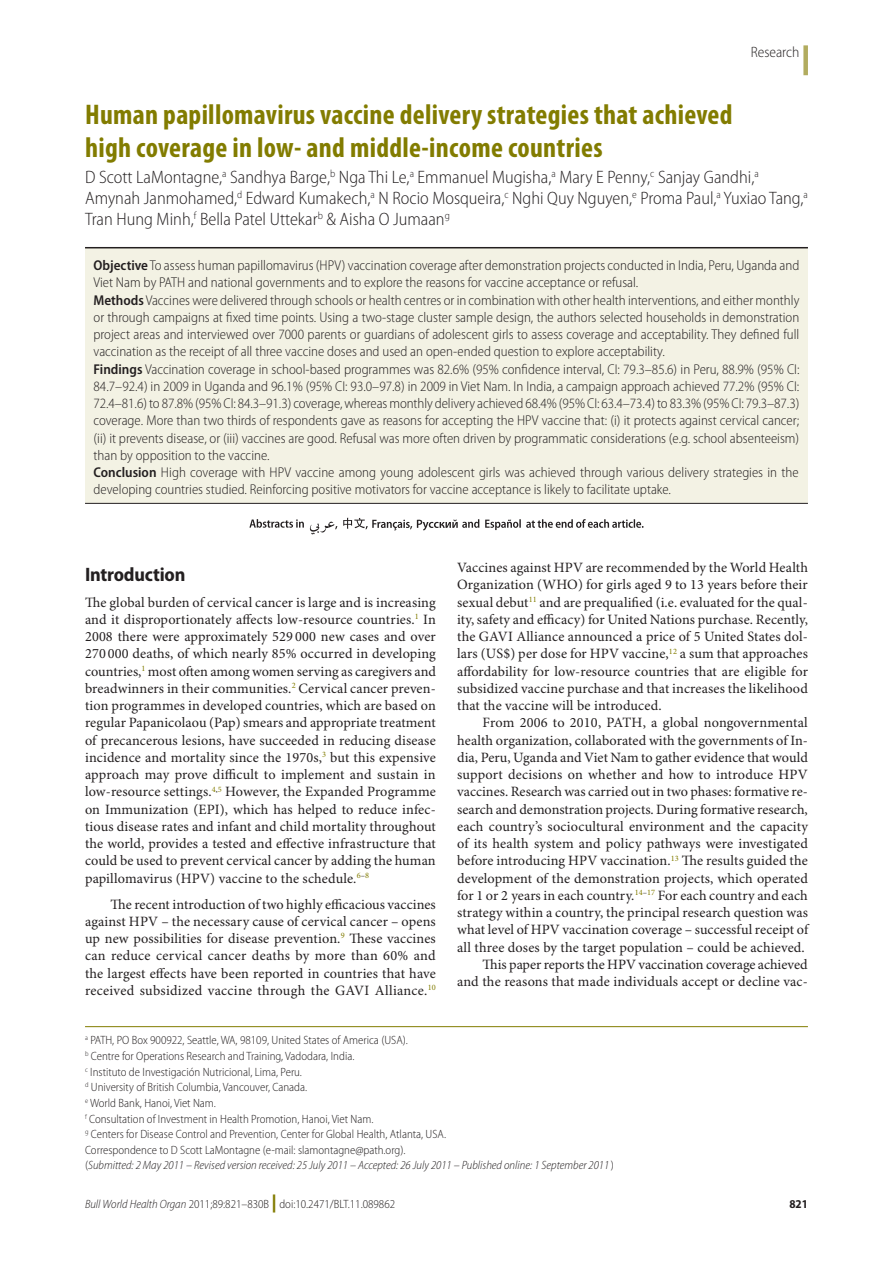
<style>
.page{position:relative;width:893px;height:1263px;background:#fff}
.page>*{position:absolute;margin:0;border:0;box-sizing:border-box;transform-origin:0 0}
.Article_Title{font:700 condensed 28.5px/33.8px "Myriad Pro";letter-spacing:.01em;color:#827c00}
.Head_1{font:700 semi-condensed 19.5px "Myriad Pro";letter-spacing:-.01em;color:#231f20}
.Authors{font:300 semi-condensed 18px/21px "Myriad Pro";color:#231f20}
.Section_Title{font:300 semi-condensed 15px "Myriad Pro";color:#231f20}
.Para_Ind{font:14.25px/17.2px "Minion Pro";letter-spacing:.01em;color:#231f20;text-align:justify}
.Abstract_No_Ind{font:300 semi-condensed 14.25px/17.2px "Myriad Pro";color:#231f20}
.Para_No_Ind{font:14.25px/17.2px "Minion Pro";letter-spacing:.01em;color:#231f20;text-align:justify}
.Affiliations{font:300 semi-condensed 12px "Myriad Pro";color:#231f20}
.Submission_info{font:italic 300 semi-condensed 12px "Myriad Pro";color:#231f20}
.t1{font:700 semi-condensed 12px "Myriad Pro";color:#231f20}
.s1{font-weight:600}
.s2{font-style:normal}
.s3{font-style:italic}
.s4{font-weight:900;font-stretch:normal;font-size:18px;color:#827c00}
</style>
<div class="page">
<div style="left:803px;top:45px;width:5px;height:30px;background:#b2ac5f"></div>
<div style="left:85px;top:247px;width:723px;height:256px;background:#f3f2e4"></div>
<hr style="left:85px;top:1026px;width:723px;height:1px;background:#827c00">
<hr style="left:85px;top:247px;width:723px;height:1px;background:#231f20">
<hr style="left:85px;top:503px;width:723px;height:1px;background:#231f20">
<svg style="left:310px;top:518px;width:334px;height:17px"></svg>
<svg style="left:249px;top:519px;width:55px;height:9px"></svg>
<p class="Section_Title" style="left:751px;top:44px;width:50px">Research</p>
<p class="Article_Title" style="left:85px;top:98px;width:649px">Human papillomavirus vaccine delivery strategies that achieved high coverage in low- and middle-income countries</p>
<p class="Authors" style="left:85px;top:167px;width:724px">D Scott LaMontagne,<sup>a</sup> Sandhya Barge,<sup>b</sup> Nga Thi Le,<sup>a</sup> Emmanuel Mugisha,<sup>a</sup> Mary E Penny,<sup>c</sup> Sanjay Gandhi,<sup>a<br></sup>Amynah Janmohamed,<sup>d</sup> Edward Kumakech,<sup>a</sup> N Rocio Mosqueira,<sup>c</sup> Nghi Quy Nguyen,<sup>e</sup> Proma Paul,<sup>a</sup> Yuxiao Tang,<sup>a<br></sup>Tran Hung Minh,<sup>f</sup> Bella Patel Uttekar<sup>b</sup> &amp; Aisha O Jumaan<sup>g</sup></p>
<p class="Abstract_No_Ind" style="left:94px;top:257px;width:707px"><span class="s1">Objective</span> To assess human papillomavirus (HPV) vaccination coverage after demonstration projects conducted in India, Peru, Uganda and<br>Viet Nam by PATH and national governments and to explore the reasons for vaccine acceptance or refusal.</p>
<p class="Abstract_No_Ind" style="left:94px;top:292px;width:707px;text-align:justify"><span class="s1">Methods</span> Vaccines were delivered through schools or health centres or in combination with other health interventions, and either monthly or through campaigns at fixed time points. Using a two-stage cluster sample design, the authors selected households in demonstration project areas and interviewed over 7000 parents or guardians of adolescent girls to assess coverage and acceptability. They defined full vaccination as the receipt of all three vaccine doses and used an open-ended question to explore acceptability.</p>
<p class="Abstract_No_Ind" style="left:94px;top:361px;width:707px;text-align:justify"><span class="s1">Findings</span> Vaccination coverage in school-based programmes was 82.6% (95% confidence interval, CI: 79.3–85.6) in Peru, 88.9% (95% CI:<br>84.7–92.4) in 2009 in Uganda and 96.1% (95% CI: 93.0–97.8) in 2009 in Viet Nam. In India, a campaign approach achieved 77.2% (95% CI:<br>72.4–81.6) to 87.8% (95% CI: 84.3–91.3) coverage, whereas monthly delivery achieved 68.4% (95% CI: 63.4–73.4) to 83.3% (95% CI: 79.3–87.3) coverage. More than two thirds of respondents gave as reasons for accepting the HPV vaccine that: (i) it protects against cervical cancer; (ii) it prevents disease, or (iii) vaccines are good. Refusal was more often driven by programmatic considerations (e.g. school absenteeism) than by opposition to the vaccine.</p>
<p class="Abstract_No_Ind" style="left:94px;top:464px;width:707px"><span class="s1">Conclusion</span> High coverage with HPV vaccine among young adolescent girls was achieved through various delivery strategies in the developing countries studied. Reinforcing positive motivators for vaccine acceptance is likely to facilitate uptake.</p>
<p class="Head_1" style="left:85px;top:563px;width:102px">Introduction</p>
<p class="Para_No_Ind" style="left:85px;top:594px;width:352px">The global burden of cervical cancer is large and is increasing and it disproportionately affects low-resource countries.<sup>1</sup> In 2008 there were approximately 529 000 new cases and over 270 000 deaths, of which nearly 85% occurred in developing countries,<sup>1</sup> most often among women serving as caregivers and breadwinners in their communities.<sup>2</sup> Cervical cancer preven&shy;tion programmes in developed countries, which are based on regular Papanicolaou (Pap) smears and appropriate treatment of precancerous lesions, have succeeded in reducing disease incidence and mortality since the 1970s,<sup>3</sup> but this expensive approach may prove difficult to implement and sustain in low-resource settings.<sup>4</sup><sup>,</sup><sup>5</sup> However, the Expanded Programme on Immunization (EPI), which has helped to reduce infec&shy;tious disease rates and infant and child mortality throughout the world, provides a tested and effective infrastructure that could be used to prevent cervical cancer by adding the human papillomavirus (HPV) vaccine to the schedule.<sup>6</sup><sup>–</sup><sup>8</sup></p>
<p class="Para_Ind" style="left:85px;top:896px;width:352px;text-indent:26px">The recent introduction of two highly efficacious vaccines against HPV – the necessary cause of cervical cancer – opens up new possibilities for disease prevention.<sup>9</sup> These vaccines can reduce cervical cancer deaths by more than 60% and the largest effects have been reported in countries that have received subsidized vaccine through the GAVI Alliance.<sup>10</sup></p>
<p class="Para_Ind" style="left:457px;top:559px;width:353px">Vaccines against HPV are recommended by the World Health Organization (WHO) for girls aged 9 to 13 years before their sexual debut<sup>11</sup> and are prequalified (i.e. evaluated for the qual&shy;ity, safety and efficacy) for United Nations purchase. Recently, the GAVI Alliance announced a price of 5 United States dol&shy;lars (US$) per dose for HPV vaccine,<sup>12</sup> a sum that approaches affordability for low-resource countries that are eligible for subsidized vaccine purchase and that increases the likelihood that the vaccine will be introduced.</p>
<p class="Para_Ind" style="left:457px;top:715px;width:353px;text-indent:26px">From 2006 to 2010, PATH, a global nongovernmental health organization, collaborated with the governments of In&shy;dia, Peru, Uganda and Viet Nam to gather evidence that would support decisions on whether and how to introduce HPV vaccines. Research was carried out in two phases: formative re&shy;search and demonstration projects. During formative research, each country’s sociocultural environment and the capacity of its health system and policy pathways were investigated before introducing HPV vaccination.<sup>13</sup> The results guided the development of the demonstration projects, which operated for 1 or 2 years in each country.<sup>14</sup><sup>–</sup><sup>17</sup> For each country and each strategy within a country, the principal research question was what level of HPV vaccination coverage – successful receipt of all three doses by the target population – could be achieved.</p>
<p class="Para_Ind" style="left:457px;top:956px;width:352px;text-align:right">This paper reports the HPV vaccination coverage achieved<br>and the reasons that made individuals accept or decline vac-</p>
<p class="Affiliations" style="left:85px;top:1034px;width:324px"><sup>a</sup> PATH, PO Box 900922, Seattle, WA, 98109, United States of America (USA).</p>
<p class="Affiliations" style="left:85px;top:1049px;width:271px"><sup>b</sup> Centre for Operations Research and Training, Vadodara, India.</p>
<p class="Affiliations" style="left:85px;top:1065px;width:218px"><sup>c</sup> Instituto de Investigación Nutricional, Lima, Peru.</p>
<p class="Affiliations" style="left:85px;top:1081px;width:224px"><sup>d</sup> University of British Columbia, Vancouver, Canada.</p>
<p class="Affiliations" style="left:85px;top:1096px;width:132px"><sup>e</sup> World Bank, Hanoi, Viet Nam.</p>
<p class="Affiliations" style="left:85px;top:1112px;width:290px"><sup>f</sup> Consultation of Investment in Health Promotion, Hanoi, Viet Nam.</p>
<p class="Affiliations" style="left:85px;top:1128px;width:363px"><sup>g</sup> Centers for Disease Control and Prevention, Center for Global Health, Atlanta, USA.</p>
<p class="Affiliations" style="left:85px;top:1143px;width:322px">Correspondence to D Scott LaMontagne (e-mail: slamontagne@path.org).</p>
<p class="Submission_info" style="left:85px;top:1159px;width:530px"><span class="s2">(</span>Submitted: 2 May 2011 – Revised version received: 25 July 2011 – Accepted: 26 July 2011 – Published online: 1 September 2011 <span class="s2">)</span></p>
<p class="Affiliations" style="left:85px;top:1198px;width:312px"><span class="s3">Bull World Health Organ</span> 2011;89:821–830B <span class="s4">|</span> doi:10.2471/BLT.11.089862</p>
<p class="t1" style="left:789px;top:1197px;width:20px">821</p>
</div>
